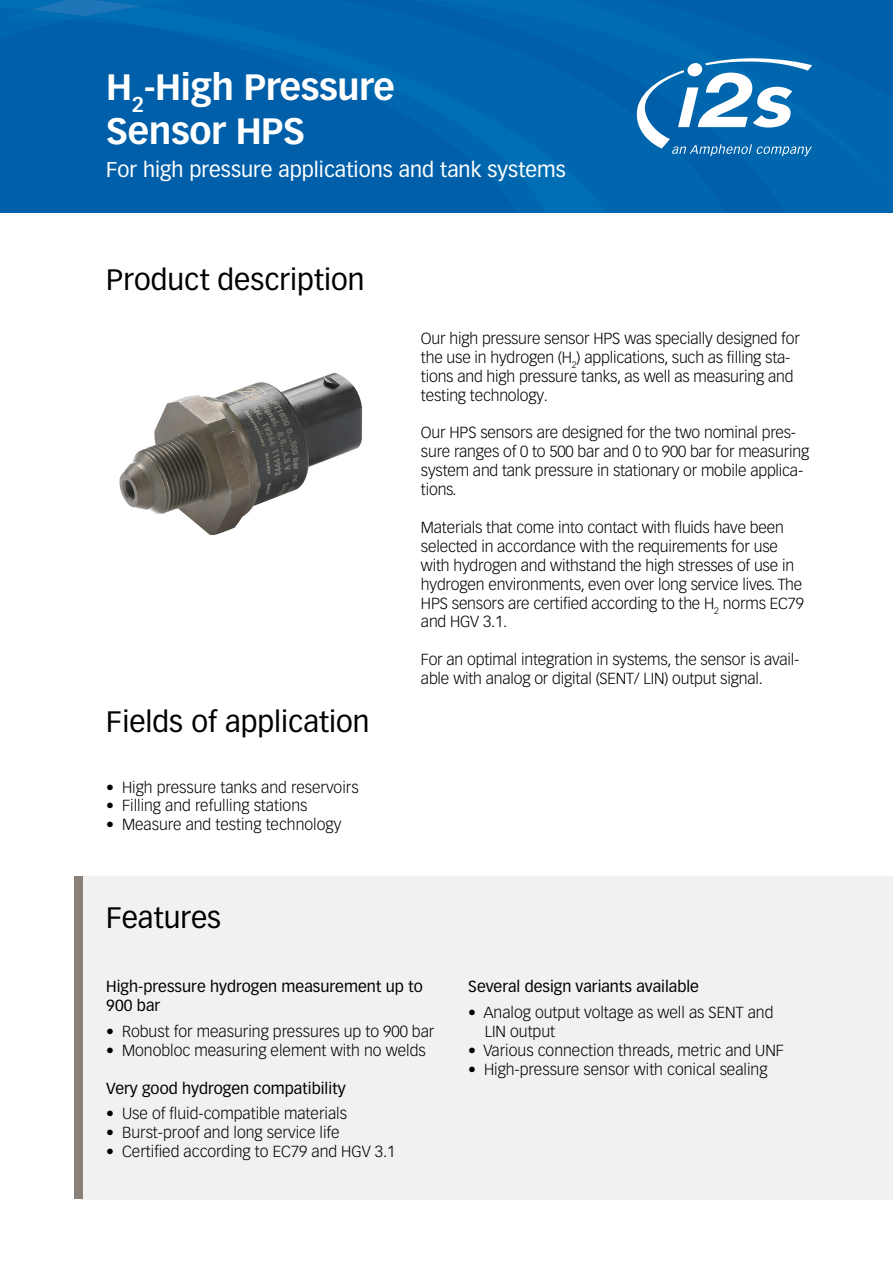
<style>
.page{position:relative;width:893px;height:1263px;background:#fff}
.page>*{position:absolute;margin:0;border:0;box-sizing:border-box;transform-origin:0 0}
.t1{font:700 36px/43.2px "Vectora LT Pro";letter-spacing:-.01em;color:#fff}
.t2{font:29.1px "Vectora LT Pro";color:#000}
.t3{font:21px "Vectora LT Pro";color:#fff}
.t4{font:300 15.75px/18.9px "Vectora LT Pro";letter-spacing:-.01em;color:#000}
.t5{font:15.75px/18.9px "Vectora LT Pro";color:#000}
</style>
<div class="page">
<div style="left:760px;top:0;width:133px;height:213px;background:#0066ae"></div>
<div style="left:304px;top:0;width:456px;height:213px;background:#0066ae"></div>
<div style="left:0;top:43px;width:86px;height:170px;background:#005fa8"></div>
<svg style="left:86px;top:6px;width:569px;height:207px;fill:#005fa8"></svg>
<svg style="left:0;top:0;width:304px;height:43px"></svg>
<div style="left:81px;top:876px;width:812px;height:323px;background:#f2f1f0"></div>
<div style="left:74px;top:876px;width:9px;height:323px;background:#898179"></div>
<svg style="left:637px;top:58px;width:175px;height:98px"></svg>
<img style="left:119px;top:373px;width:244px;height:163px">
<h1 class="t1" style="left:106px;top:66px;width:290px">H<sub>2</sub>-High Pressure<br>Sensor HPS</h1>
<h3 class="t3" style="left:106px;top:157px;width:461px">For high pressure applications and tank systems</h3>
<h2 class="t2" style="left:106px;top:263px;width:260px">Product description</h2>
<h2 class="t2" style="left:106px;top:704px;width:265px">Fields of application</h2>
<p class="t4" style="left:106px;top:777px;width:254px">• High pressure tanks and reservoirs</p>
<p class="t4" style="left:106px;top:796px;width:203px">• Filling and refulling stations</p>
<p class="t4" style="left:106px;top:815px;width:236px">• Measure and testing technology</p>
<h2 class="t2" style="left:106px;top:900px;width:116px">Features</h2>
<p class="t4" style="left:421px;top:329px;width:380px">Our high pressure sensor HPS was specially designed for the use in hydrogen (H<sub>2</sub>) applications, such as filling sta&shy;tions and high pressure tanks, as well as measuring and testing technology.</p>
<p class="t4" style="left:421px;top:423px;width:390px">Our HPS sensors are designed for the two nominal pres&shy;sure ranges of 0 to 500 bar and 0 to 900 bar for measuring system and tank pressure in stationary or mobile applica&shy;tions.</p>
<p class="t4" style="left:421px;top:518px;width:385px">Materials that come into contact with fluids have been selected in accordance with the requirements for use with hydrogen and withstand the high stresses of use in hydrogen environments, even over long service lives. The HPS sensors are certified according to the H<sub>2</sub> norms EC79 and HGV 3.1.</p>
<p class="t4" style="left:421px;top:650px;width:380px">For an optimal integration in systems, the sensor is avail&shy;able with analog or digital (SENT/ LIN) output signal.</p>
<p class="t5" style="left:106px;top:977px;width:318px">High-pressure hydrogen measurement up to<br>900 bar</p>
<p class="t4" style="left:106px;top:1022px;width:330px">• Robust for measuring pressures up to 900 bar</p>
<p class="t4" style="left:106px;top:1041px;width:321px">• Monobloc measuring element with no welds</p>
<p class="t5" style="left:106px;top:1078px;width:241px">Very good hydrogen compatibility</p>
<p class="t4" style="left:106px;top:1104px;width:242px">• Use of fluid-compatible materials</p>
<p class="t4" style="left:106px;top:1123px;width:235px">• Burst-proof and long service life</p>
<p class="t4" style="left:106px;top:1142px;width:291px">• Certified according to EC79 and HGV 3.1</p>
<p class="t5" style="left:468px;top:977px;width:232px">Several design variants available</p>
<p class="t4" style="left:485px;top:1003px;width:290px;text-indent:-17px">• Analog output voltage as well as SENT and<br>LIN output</p>
<p class="t4" style="left:468px;top:1041px;width:317px">• Various connection threads, metric and UNF</p>
<p class="t4" style="left:468px;top:1059px;width:301px">• High-pressure sensor with conical sealing</p>
</div>
